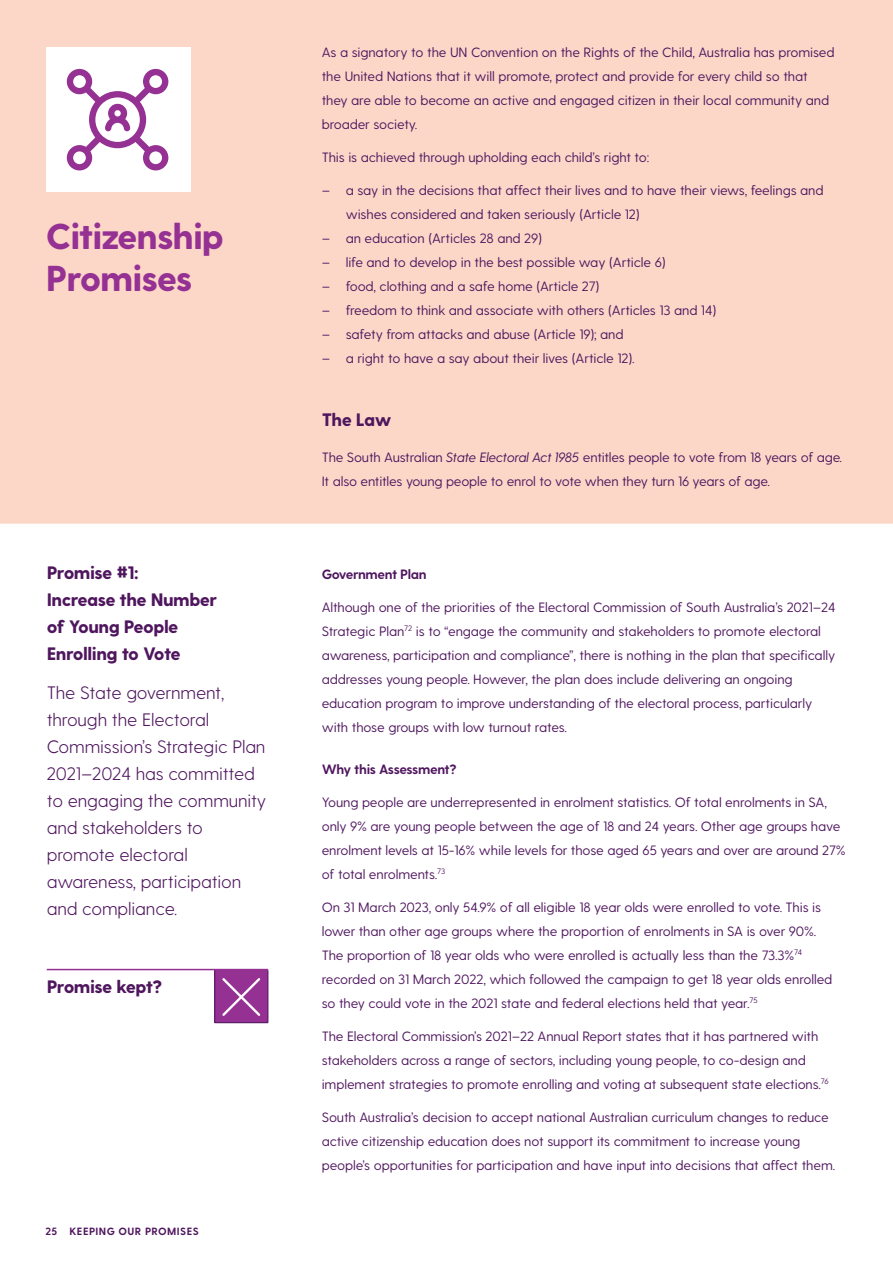
<style>
.page{position:relative;width:893px;height:1263px;background:#fff}
.page>*{position:absolute;margin:0;border:0;box-sizing:border-box;transform-origin:0 0}
.Heading_1{font:800 36px/42px "Greycliff CF";letter-spacing:-.03em;color:#953193}
.Pagraph_Leading{font:300 18px/27px "Greycliff CF";letter-spacing:-.01em;color:#4f165e}
.Heading_2{font:800 18px/27px "Greycliff CF";letter-spacing:-.03em;color:#4f165e}
.Paragraph{font:13.5px/24px "Greycliff CF";letter-spacing:-.01em;color:#4f165e}
.Indent{font:13.5px/24px "Greycliff CF";letter-spacing:-.01em;color:#4f165e}
.Heading_3{font:700 13.5px "Greycliff CF";letter-spacing:-.03em;color:#4f165e}
.t1{font:700 10.5px "Greycliff CF";letter-spacing:.04em;color:#4f165e}
.s1{font-style:italic}
</style>
<div class="page">
<div style="left:215px;top:969px;width:53px;height:54px;background:#953193"></div>
<hr style="left:215px;top:970px;width:1px;height:52px;background:#4f165e">
<hr style="left:268px;top:970px;width:1px;height:52px;background:#4f165e">
<hr style="left:215px;top:1022px;width:53px;height:1px;background:#4f165e">
<hr style="left:47px;top:969px;width:168px;height:1px;background:#953193">
<div style="left:0;top:0;width:893px;height:524px;background:#fcd7c8"></div>
<div style="left:46px;top:47px;width:144px;height:145px;background:#fff"></div>
<svg style="left:67px;top:69px;width:101px;height:101px"></svg>
<svg style="left:222px;top:978px;width:38px;height:38px"></svg>
<p class="Heading_1" style="left:46px;top:217px;width:180px">Citizenship<br>Promises</p>
<p class="Heading_2" style="left:47px;top:560px;width:172px">Promise #1:<br>Increase the Number of Young People<br>Enrolling to Vote</p>
<p class="Pagraph_Leading" style="left:47px;top:679px;width:221px">The State government, through the Electoral<br>Commission’s Strategic Plan<br>2021–2024 has committed to engaging the community and stakeholders to promote electoral awareness, participation and compliance.</p>
<p class="Heading_2" style="left:47px;top:974px;width:117px">Promise kept?</p>
<p class="t1" style="left:46px;top:1224px;width:155px">25 KEEPING OUR PROMISES</p>
<p class="Paragraph" style="left:322px;top:41px;width:514px">As a signatory to the UN Convention on the Rights of the Child, Australia has promised the United Nations that it will promote, protect and provide for every child so that they are able to become an active and engaged citizen in their local community and broader society.</p>
<p class="Paragraph" style="left:322px;top:146px;width:329px">This is achieved through upholding each child’s right to:</p>
<p class="Indent" style="left:346px;top:179px;width:479px;text-indent:-24px">– a say in the decisions that affect their lives and to have their views, feelings and wishes considered and taken seriously (Article 12)</p>
<p class="Indent" style="left:322px;top:227px;width:222px">– an education (Articles 28 and 29)</p>
<p class="Indent" style="left:322px;top:251px;width:345px">– life and to develop in the best possible way (Article 6)</p>
<p class="Indent" style="left:322px;top:275px;width:279px">– food, clothing and a safe home (Article 27)</p>
<p class="Indent" style="left:322px;top:299px;width:396px">– freedom to think and associate with others (Articles 13 and 14)</p>
<p class="Indent" style="left:322px;top:323px;width:303px">– safety from attacks and abuse (Article 19); and</p>
<p class="Indent" style="left:322px;top:347px;width:314px">– a right to have a say about their lives (Article 12).</p>
<p class="Heading_2" style="left:322px;top:407px;width:71px">The Law</p>
<p class="Paragraph" style="left:322px;top:446px;width:522px">The South Australian <span class="s1">State Electoral Act 1985</span> entitles people to vote from 18 years of age.<br>It also entitles young people to enrol to vote when they turn 16 years of age.</p>
<p class="Heading_3" style="left:322px;top:566px;width:106px">Government Plan</p>
<p class="Paragraph" style="left:322px;top:595px;width:515px">Although one of the priorities of the Electoral Commission of South Australia’s 2021–24<br>Strategic Plan<sup>72</sup> is to “engage the community and stakeholders to promote electoral awareness, participation and compliance”, there is nothing in the plan that specifically addresses young people. However, the plan does include delivering an ongoing education program to improve understanding of the electoral process, particularly with those groups with low turnout rates.</p>
<p class="Heading_3" style="left:322px;top:761px;width:136px">Why this Assessment?</p>
<p class="Paragraph" style="left:322px;top:790px;width:525px">Young people are underrepresented in enrolment statistics. Of total enrolments in SA, only 9% are young people between the age of 18 and 24 years. Other age groups have enrolment levels at 15-16% while levels for those aged 65 years and over are around 27% of total enrolments.<sup>73</sup></p>
<p class="Paragraph" style="left:322px;top:895px;width:512px">On 31 March 2023, only 54.9% of all eligible 18 year olds were enrolled to vote. This is lower than other age groups where the proportion of enrolments in SA is over 90%.<br>The proportion of 18 year olds who were enrolled is actually less than the 73.3%<sup>74 </sup>recorded on 31 March 2022, which followed the campaign to get 18 year olds enrolled so they could vote in the 2021 state and federal elections held that year.<sup>75</sup></p>
<p class="Paragraph" style="left:322px;top:1024px;width:508px">The Electoral Commission’s 2021–22 Annual Report states that it has partnered with stakeholders across a range of sectors, including young people, to co-design and implement strategies to promote enrolling and voting at subsequent state elections.<sup>76</sup></p>
<p class="Paragraph" style="left:322px;top:1105px;width:515px">South Australia’s decision to accept national Australian curriculum changes to reduce active citizenship education does not support its commitment to increase young people’s opportunities for participation and have input into decisions that affect them.</p>
</div>
